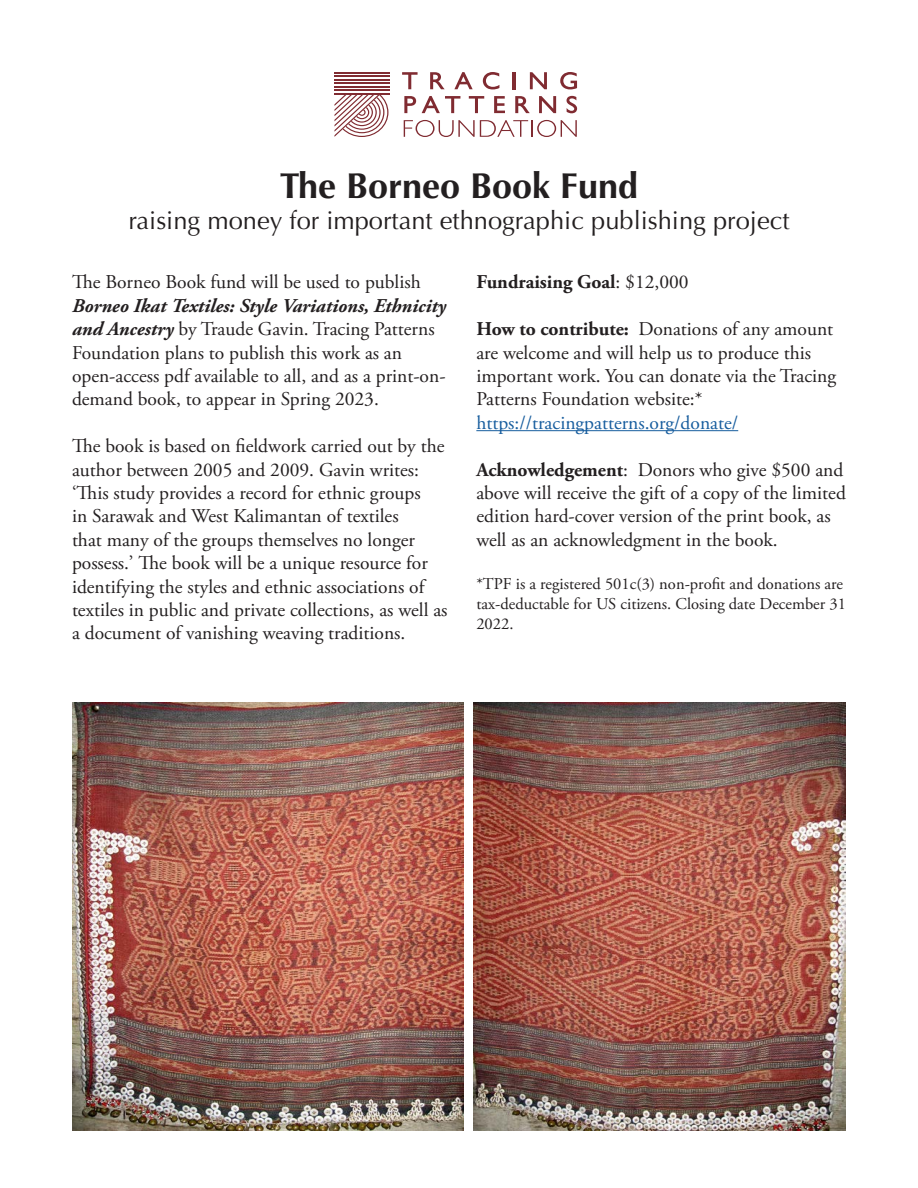
<style>
.page{position:relative;width:918px;height:1188px;background:#fff}
.page>*{position:absolute;margin:0;border:0;box-sizing:border-box;transform-origin:0 0}
.t1{font:700 36px "Optima";color:#231f20}
.t2{font:25.5px "Optima";color:#231f20}
.t3{font:19.5px/23.4px "Adobe Garamond Pro";color:#231f20}
.t4{font:19.5px "Adobe Garamond Pro";color:#175d9e}
.t5{font:700 19.5px "Adobe Garamond Pro";color:#231f20}
.t6{font:16.5px/19.8px "Adobe Garamond Pro";color:#231f20}
.s1{font-weight:400}
.s2{font-weight:700}
.s3{font-weight:700;font-style:italic}
</style>
<div class="page">
<svg style="left:334px;top:94px;width:54px;height:43px"></svg>
<hr style="left:335px;top:72px;width:55px;height:1px;background:#802b31">
<hr style="left:335px;top:76px;width:55px;height:1px;background:#802b31">
<hr style="left:335px;top:79px;width:55px;height:1px;background:#802b31">
<hr style="left:335px;top:83px;width:55px;height:1px;background:#802b31">
<hr style="left:335px;top:86px;width:55px;height:1px;background:#802b31">
<hr style="left:335px;top:90px;width:55px;height:1px;background:#802b31">
<hr style="left:335px;top:93px;width:55px;height:2px;background:#802b31">
<svg style="left:402px;top:72px;width:16px;height:17px"></svg>
<svg style="left:430px;top:72px;width:15px;height:17px"></svg>
<svg style="left:454px;top:72px;width:19px;height:17px"></svg>
<svg style="left:483px;top:72px;width:16px;height:17px"></svg>
<hr style="left:513px;top:72px;width:3px;height:17px;background:#802b31">
<svg style="left:530px;top:72px;width:17px;height:17px"></svg>
<svg style="left:560px;top:72px;width:17px;height:17px"></svg>
<svg style="left:404px;top:96px;width:12px;height:17px"></svg>
<svg style="left:422px;top:96px;width:38px;height:17px"></svg>
<svg style="left:469px;top:96px;width:15px;height:17px"></svg>
<svg style="left:494px;top:96px;width:11px;height:17px"></svg>
<svg style="left:515px;top:96px;width:15px;height:17px"></svg>
<svg style="left:539px;top:96px;width:17px;height:17px"></svg>
<svg style="left:567px;top:96px;width:10px;height:17px"></svg>
<svg style="left:404px;top:120px;width:173px;height:17px"></svg>
<hr style="left:476px;top:430px;width:262px;height:1px;background:#175d9e">
<img style="left:72px;top:702px;width:392px;height:428px">
<img style="left:473px;top:702px;width:373px;height:428px">
<p class="t1" style="left:280px;top:165px;width:360px">The Borneo Book Fund</p>
<p class="t2" style="left:128px;top:206px;width:663px">raising money for important ethnographic publishing project</p>
<p class="t5" style="left:476px;top:271px;width:214px">Fundraising Goal<span class="s1">: $12,000</span></p>
<p class="t3" style="left:476px;top:318px;width:361px"><span class="s2">How to contribute:</span> Donations of any amount are welcome and will help us to produce this important work. You can donate via the Tracing Patterns Foundation website:*</p>
<p class="t4" style="left:476px;top:411px;width:263px">https://tracingpatterns.org/donate/</p>
<p class="t3" style="left:476px;top:458px;width:371px"><span class="s2">Acknowledgement</span>: Donors who give $500 and above will receive the gift of a copy of the limited edition hard-cover version of the print book, as well as an acknowledgment in the book.</p>
<p class="t6" style="left:476px;top:574px;width:371px">*TPF is a registered 501c(3) non-profit and donations are tax-deductable for US citizens. Closing date December 31<br>2022.</p>
<p class="t3" style="left:72px;top:271px;width:376px">The Borneo Book fund will be used to publish <span class="s3">Borneo Ikat Textiles: Style Variations, Ethnicity and Ancestry</span> by Traude Gavin. Tracing Patterns Foundation plans to publish this work as an open-access pdf available to all, and as a print-on&shy;demand book, to appear in Spring 2023.</p>
<p class="t3" style="left:72px;top:435px;width:377px">The book is based on fieldwork carried out by the author between 2005 and 2009. Gavin writes: ‘This study provides a record for ethnic groups<br>in Sarawak and West Kalimantan of textiles<br>that many of the groups themselves no longer possess.’ The book will be a unique resource for identifying the styles and ethnic associations of textiles in public and private collections, as well as a document of vanishing weaving traditions.</p>
</div>
